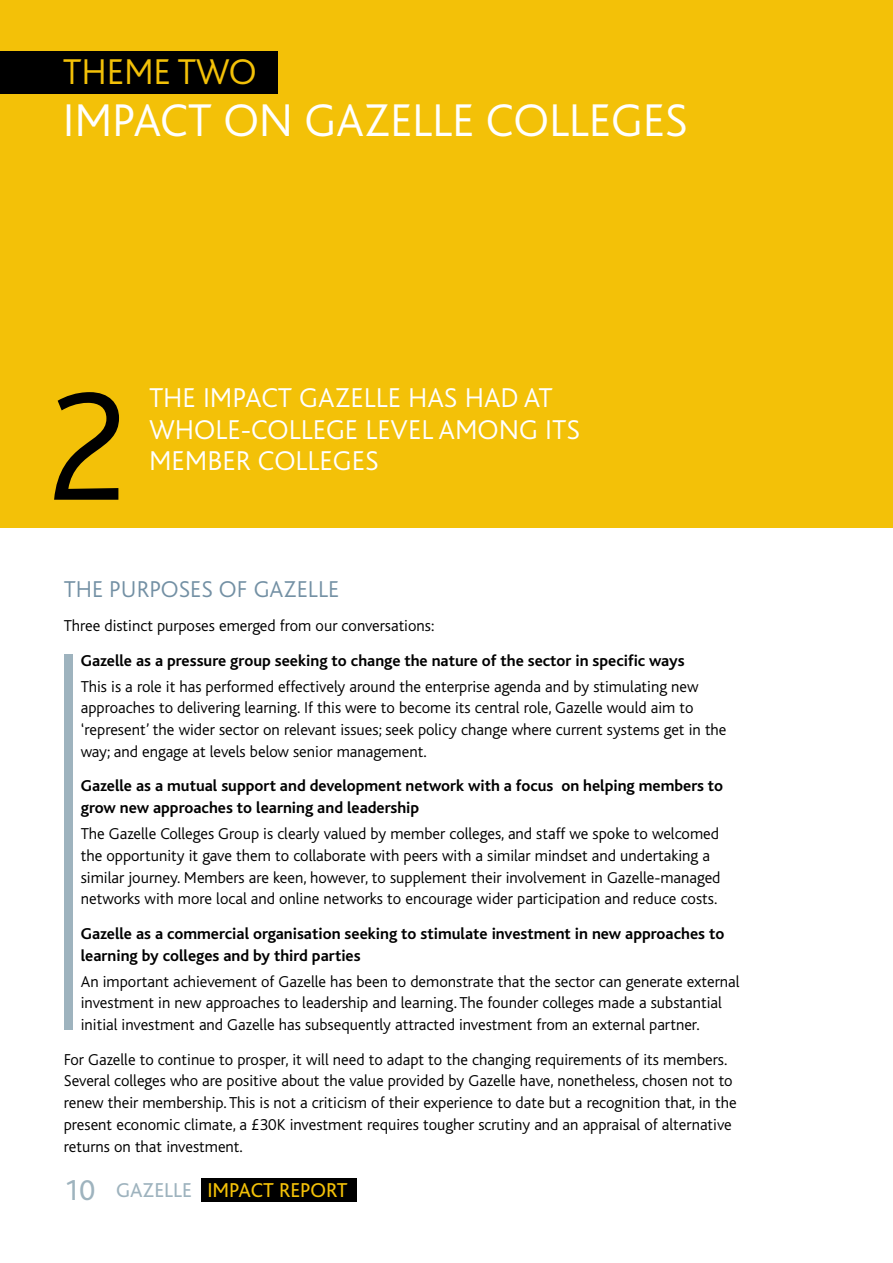
<style>
.page{position:relative;width:893px;height:1263px;background:#fff}
.page>*{position:absolute;margin:0;border:0;box-sizing:border-box;transform-origin:0 0}
.t1{font:300 162px "Bliss";color:#000}
.t2{font:300 48px "Bliss";letter-spacing:-.005em;color:#fff}
.t3{font:300 37.5px "Bliss";letter-spacing:-.005em;color:#f3c108}
.t4{font:300 28.5px/31.5px "Bliss";color:#fff}
.t5{font:300 24px "Bliss";color:#7390a4}
.t6{font:21px "Bliss";color:#f3c108}
.t7{font:300 16.5px/21.8px "Bliss";color:#000}
.t8{font:700 16.5px/21.8px "Bliss";color:#000}
.s1{font-size:30px;color:#9eb3be}
.s2{color:#9eb3be}
</style>
<div class="page">
<div style="left:201px;top:1178px;width:156px;height:24px;background:#000"></div>
<div style="left:0;top:0;width:893px;height:527px;background:#f3c108"></div>
<div style="left:0;top:51px;width:278px;height:43px;background:#000"></div>
<div style="left:64px;top:654px;width:8px;height:376px;background:#9eb3be"></div>
<h3 class="t3" style="left:63px;top:52px;width:195px">THEME TWO</h3>
<h2 class="t2" style="left:63px;top:95px;width:626px">IMPACT ON GAZELLE COLLEGES</h2>
<h1 class="t1" style="left:46px;top:361px;width:85px">2</h1>
<h3 class="t4" style="left:149px;top:383px;width:432px">THE IMPACT GAZELLE HAS HAD AT<br>WHOLE-COLLEGE LEVEL AMONG ITS<br>MEMBER COLLEGES</h3>
<h3 class="t5" style="left:64px;top:576px;width:277px">THE PURPOSES OF GAZELLE</h3>
<p class="t7" style="left:64px;top:615px;width:372px">Three distinct purposes emerged from our conversations:</p>
<p class="t8" style="left:81px;top:650px;width:605px">Gazelle as a pressure group seeking to change the nature of the sector in specific ways</p>
<p class="t7" style="left:81px;top:676px;width:647px">This is a role it has performed effectively around the enterprise agenda and by stimulating new approaches to delivering learning. If this were to become its central role, Gazelle would aim to ‘represent’ the wider sector on relevant issues; seek policy change where current systems get in the way; and engage at levels below senior management.</p>
<p class="t8" style="left:81px;top:775px;width:644px">Gazelle as a mutual support and development network with a focus on helping members to grow new approaches to learning and leadership</p>
<p class="t7" style="left:81px;top:823px;width:641px">The Gazelle Colleges Group is clearly valued by member colleges, and staff we spoke to welcomed the opportunity it gave them to collaborate with peers with a similar mindset and undertaking a similar journey. Members are keen, however, to supplement their involvement in Gazelle-managed networks with more local and online networks to encourage wider participation and reduce costs.</p>
<p class="t8" style="left:81px;top:923px;width:645px">Gazelle as a commercial organisation seeking to stimulate investment in new approaches to learning by colleges and by third parties</p>
<p class="t7" style="left:81px;top:971px;width:660px">An important achievement of Gazelle has been to demonstrate that the sector can generate external investment in new approaches to leadership and learning. The founder colleges made a substantial initial investment and Gazelle has subsequently attracted investment from an external partner.</p>
<p class="t7" style="left:64px;top:1049px;width:674px">For Gazelle to continue to prosper, it will need to adapt to the changing requirements of its members.<br>Several colleges who are positive about the value provided by Gazelle have, nonetheless, chosen not to renew their membership. This is not a criticism of their experience to date but a recognition that, in the present economic climate, a £30K investment requires tougher scrutiny and an appraisal of alternative returns on that investment.</p>
<p class="t6" style="left:64px;top:1178px;width:285px"><span class="s1">10</span> <span class="s2">GAZELLE</span> IMPACT REPORT</p>
</div>
